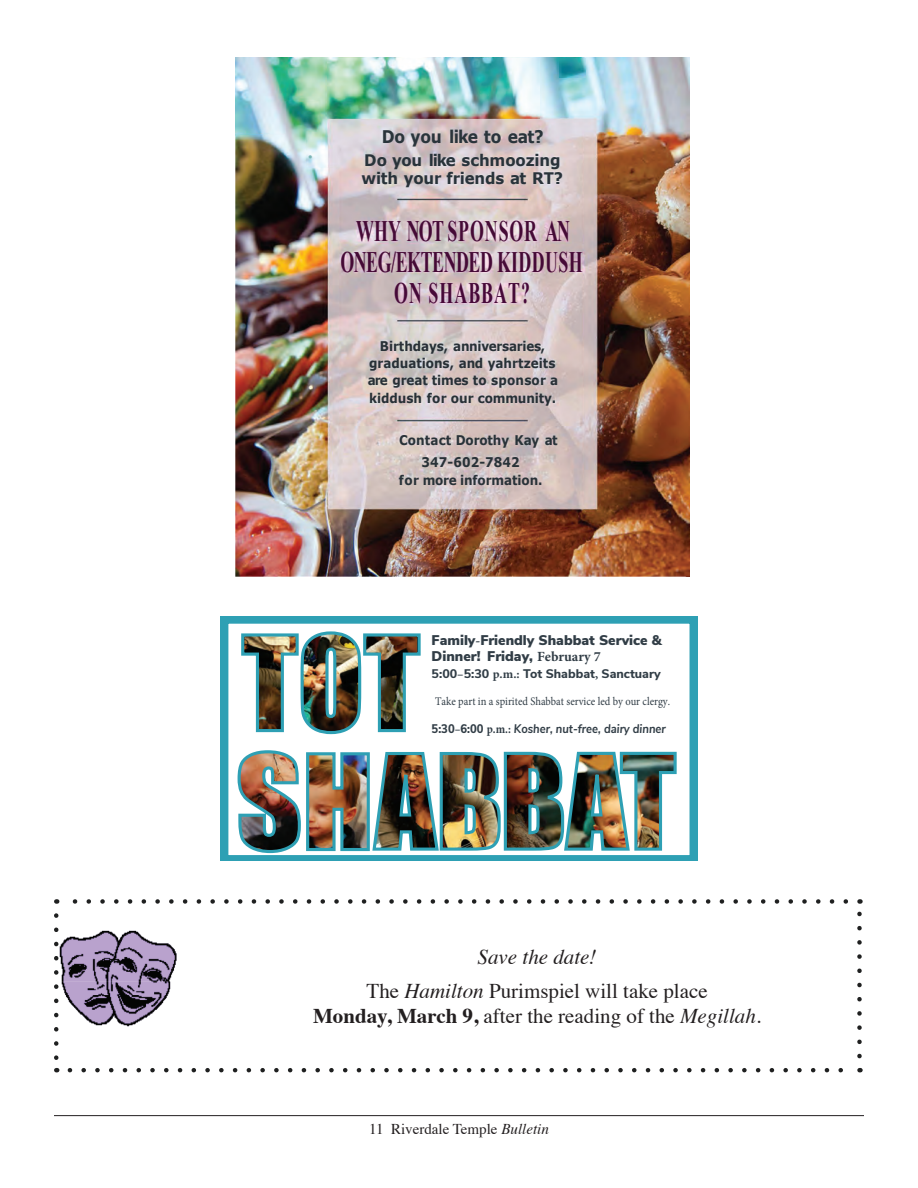
<style>
.page{position:relative;width:918px;height:1188px;background:#fff}
.page>*{position:absolute;margin:0;border:0;box-sizing:border-box;transform-origin:0 0}
.t1{font:700 29.7px/31.5px "Times New Roman";letter-spacing:.01em;color:#450a36;text-align:center;scale:.6 1}
.t2{font:700 29.7px "Times New Roman";letter-spacing:.06em;color:#460938;scale:.6 1}
.t3{font:21px/33.9px "Times";color:#231f20;text-align:center}
.t4{font:700 17.4px "Verdana";letter-spacing:-.03em;color:#2a343b;scale:.89 1}
.t5{font:700 15.9px/17.9px "Verdana";letter-spacing:-.015em;color:#29333a;scale:.94 1}
.t6{font:15px "Times";color:#231f20}
.t7{font:900 13.95px/15.8px "Nunito Sans";color:#313d46}
.t8{font:700 13.35px/17.4px "Verdana";letter-spacing:-.01em;color:#283036;text-align:center;scale:.9 1}
.t9{font:700 13.35px/22px "Verdana";letter-spacing:.01em;color:#293238;scale:.9 1}
.t10{font:700 13.35px "Verdana";letter-spacing:-.01em;color:#293238;scale:.9 1}
.t11{font:12.6px "Times New Roman";color:#7ab4b4}
.t12{font:italic 700 12.45px "Nunito Sans";color:#313d46;scale:.9 1}
.t13{font:800 12.45px "Nunito Sans";color:#313d46}
.t14{font:11.7px "Minion Pro";color:#313d46;scale:.9 1}
.s1{font-family:"Minion Pro";font-weight:700}
.s2{font-weight:800;font-style:normal}
.s3{font-family:"Minion Pro";font-style:normal}
.s4{font-style:italic}
.s5{font-weight:700}
</style>
<div class="page">
<hr style="left:54px;top:1115px;width:810px;height:1px;background:#231f20">
<img style="left:235px;top:58px;width:455px;height:519px">
<img style="left:328px;top:58px;width:212px;height:43px">
<img style="left:235px;top:101px;width:454px;height:476px">
<img style="left:559px;top:58px;width:27px;height:20px">
<svg style="left:70px;top:1068px;width:773px;height:4px"></svg>
<svg style="left:72px;top:899px;width:774px;height:5px"></svg>
<svg style="left:54px;top:916px;width:4px;height:156px"></svg>
<svg style="left:857px;top:899px;width:5px;height:157px"></svg>
<img style="left:58px;top:929px;width:119px;height:98px">
<svg style="left:221px;top:617px;width:476px;height:243px"></svg>
<img style="left:240px;top:630px;width:182px;height:106px">
<img style="left:236px;top:746px;width:442px;height:109px">
<p class="t11" style="left:308px;top:149px;width:6px">•</p>
<h3 class="t4" style="left:382px;top:124px;width:184px">Do you like to eat?</h3>
<p class="t5" style="left:362px;top:151px;width:216px">Do you like schmoozing with your friends at RT?</p>
<h1 class="t1" style="left:340px;top:214px;width:405px">WHY NOT SPONSOR AN<br>ONEG/EKTENDED KIDDUSH</h1>
<h1 class="t2" style="left:394px;top:273px;width:228px">ON SHABBAT?</h1>
<p class="t8" style="left:368px;top:337px;width:213px">Birthdays, anniversaries, graduations, and yahrtzeits are great times to sponsor a kiddush for our community.</p>
<p class="t9" style="left:422px;top:429px;width:153px;text-indent:-22px">Contact Dorothy Kay at<br>347-602-7842</p>
<p class="t10" style="left:399px;top:470px;width:161px">for more information.</p>
<p class="t7" style="left:432px;top:632px;width:231px">Family<span class="s1">-</span>Friendly Shabbat Service &amp;<br>Dinner! Friday, <span class="s1">February 7</span></p>
<p class="t13" style="left:432px;top:664px;width:231px">5:00<span class="s1">–</span>5:30 <span class="s1">p.m.:</span> Tot Shabbat<span class="s1">,</span> Sanctuary</p>
<p class="t14" style="left:435px;top:694px;width:263px">Take part in a spirited Shabbat service led by our clergy.</p>
<p class="t12" style="left:432px;top:719px;width:262px"><span class="s2">5:30</span><span class="s3">–</span><span class="s2">6:00</span> <span class="s3">p.m.:</span> Kosher, nut-free, dairy dinner</p>
<h2 class="t3" style="left:367px;top:938px;width:343px"><span class="s4">Save the date!<br></span>The <span class="s4">Hamilton</span> Purimspiel will take place</h2>
<h2 class="t3" style="left:313px;top:997px;width:450px"><span class="s5">Monday, March 9,</span> after the reading of the <span class="s4">Megillah.</span></h2>
<p class="t6" style="left:369px;top:1115px;width:181px">11 Riverdale Temple <span class="s4">Bulletin</span></p>
</div>
